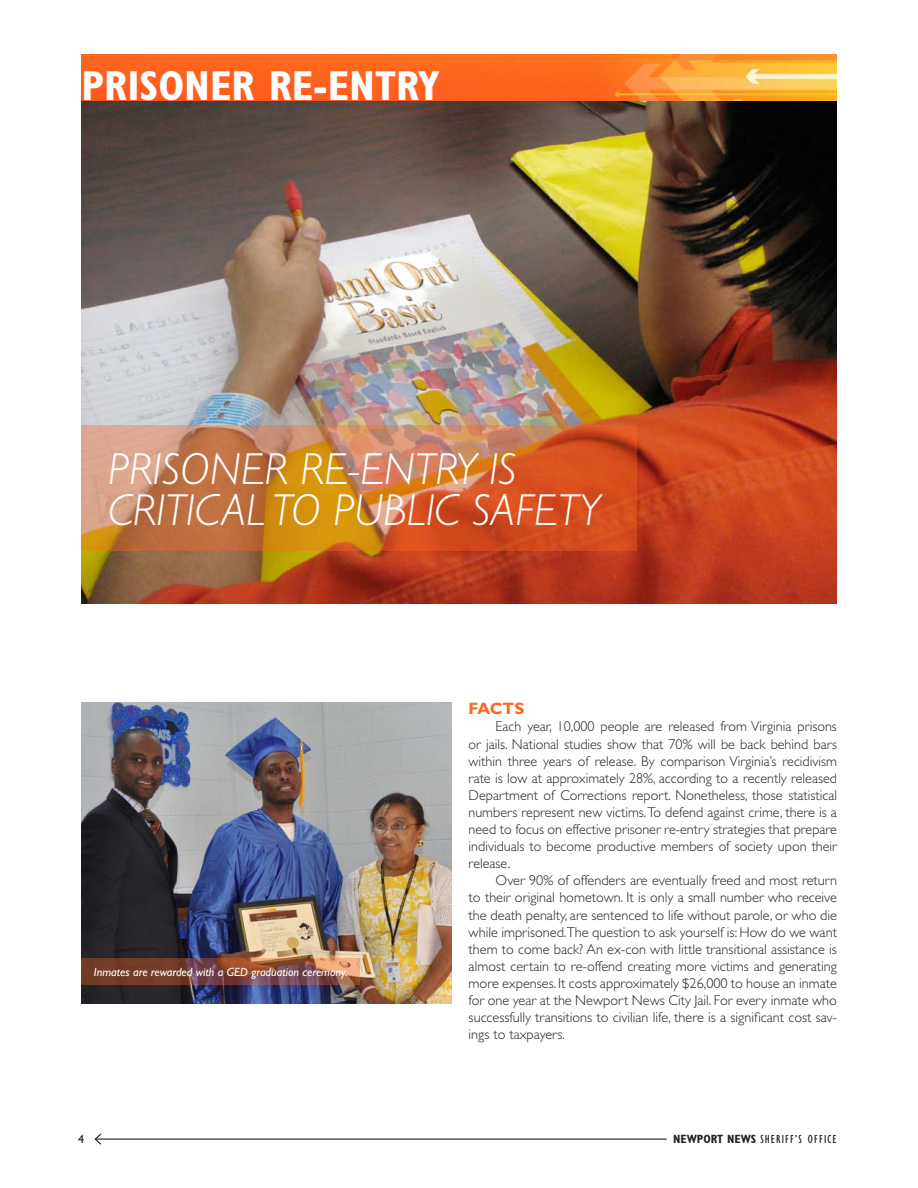
<style>
.page{position:relative;width:918px;height:1188px;background:#fff}
.page>*{position:absolute;margin:0;border:0;box-sizing:border-box;transform-origin:0 0}
.body_copy{font:italic 300 45px "Gill Sans";color:#fff}
.t1{font:700 condensed 42px "Gill Sans";color:#fff}
.subhead{font:700 16.5px "Gill Sans";color:#fe6720}
.body_copy-2{font:300 14.25px/17.1px "Gill Sans";color:#231f20;text-align:justify}
.body_copy-3{font:italic 12px "Gill Sans";color:#fff}
.t2{font:condensed 12px "Gill Sans";letter-spacing:.09em;color:#231f20}
.t3{font:12px "Gill Sans";color:#231f20}
.s1{font-weight:700}
</style>
<div class="page">
<hr style="left:95px;top:1139px;width:572px;height:1px;background:#231f20">
<svg style="left:94px;top:1133px;width:9px;height:12px"></svg>
<img style="left:81px;top:100px;width:756px;height:503px">
<img style="left:81px;top:54px;width:756px;height:46px">
<svg style="left:81px;top:425px;width:556px;height:126px;background:#ce743e"></svg>
<img style="left:81px;top:702px;width:370px;height:302px">
<svg style="left:81px;top:958px;width:278px;height:28px;background:#834d3f"></svg>
<p class="t1" style="left:81px;top:61px;width:360px">PRISONER RE-ENTRY</p>
<p class="body_copy" style="left:108px;top:444px;width:45px">PRISONER</p>
<p class="body_copy" style="left:301px;top:444px;width:85px">RE-ENTRY</p>
<p class="body_copy" style="left:489px;top:444px;width:14px">IS</p>
<p class="body_copy" style="left:108px;top:484px;width:45px">CRITICAL</p>
<p class="body_copy" style="left:272px;top:484px;width:131px">TO PUBLIC</p>
<p class="body_copy" style="left:472px;top:484px;width:86px">SAFETY</p>
<p class="body_copy-3" style="left:94px;top:966px;width:255px">Inmates are rewarded with a GED graduation ceremony.</p>
<p class="subhead" style="left:469px;top:699px;width:57px">FACTS</p>
<p class="body_copy-2" style="left:469px;top:718px;width:370px;text-indent:27px">Each year, 10,000 people are released from Virginia prisons or jails. National studies show that 70% will be back behind bars within three years of release. By comparison Virginia’s recidivism rate is low at approximately 28%, according to a recently released Department of Corrections report. Nonetheless, those statistical numbers represent new victims. To defend against crime, there is a need to focus on effective prisoner re-entry strategies that prepare individuals to become productive members of society upon their release.</p>
<p class="body_copy-2" style="left:469px;top:872px;width:370px;text-indent:27px">Over 90% of offenders are eventually freed and most return to their original hometown. It is only a small number who receive the death penalty, are sentenced to life without parole, or who die while imprisoned.The question to ask yourself is: How do we want them to come back? An ex-con with little transitional assistance is almost certain to re-offend creating more victims and generating more expenses. It costs approximately $26,000 to house an inmate for one year at the Newport News City Jail. For every inmate who successfully transitions to civilian life, there is a significant cost sav&shy;ings to taxpayers.</p>
<p class="t3" style="left:78px;top:1132px;width:7px">4</p>
<p class="t2" style="left:673px;top:1133px;width:164px"><span class="s1">NEWPORT NEWS</span> SHERIFF’S OFFICE</p>
</div>
